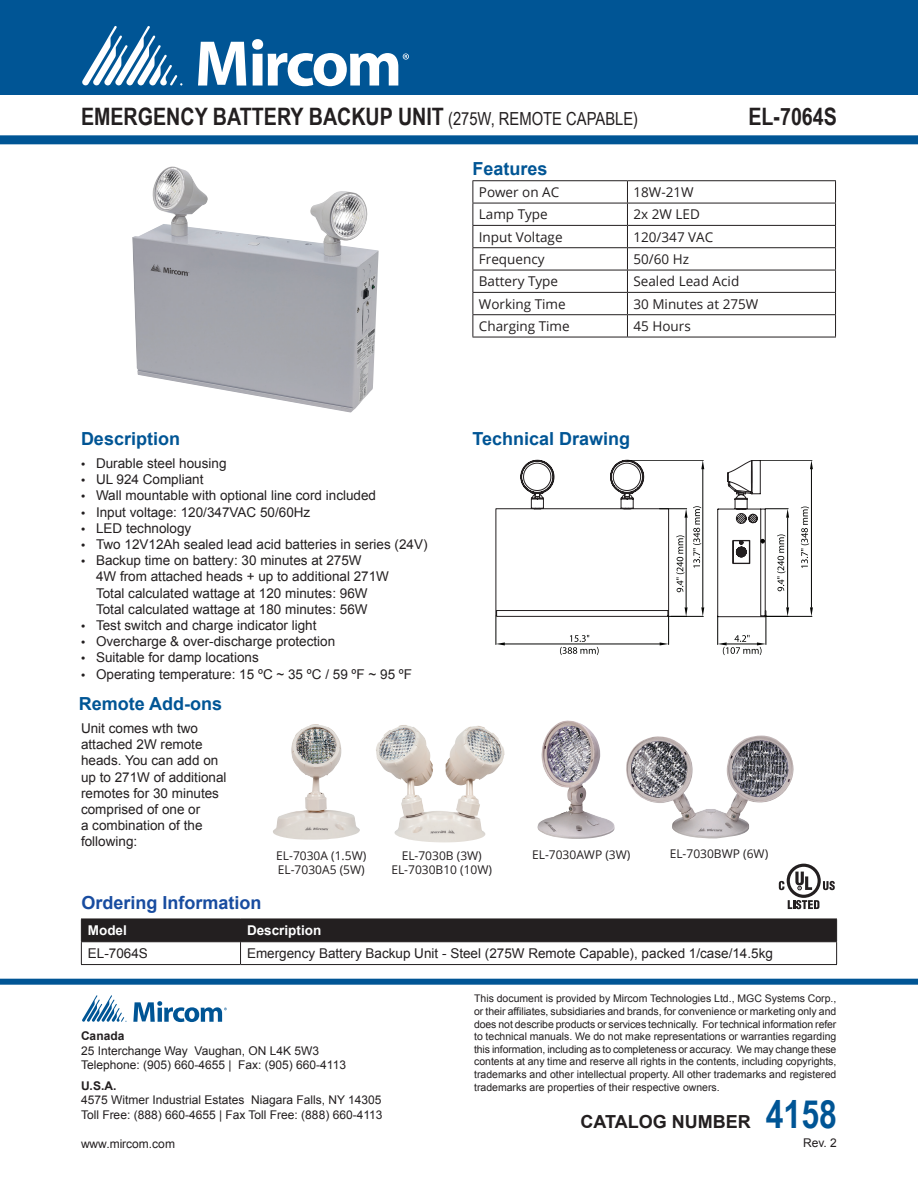
<style>
.page{position:relative;width:918px;height:1188px;background:#fff}
.page>*{position:absolute;margin:0;border:0;box-sizing:border-box;transform-origin:0 0}
.t1{font:700 24px "Arial Narrow";color:#231f20}
.Table_Headers{font:700 18px "Arial";color:#005595}
.ParaStyle01-Leading_Auto__Align_Left{font:700 18px "Arial";color:#184ca0}
.ParaStyle01-Leading_Auto__Align_Left-2{font:700 18px "Arial";color:#231f20}
.t2{font:13.5px/16.2px "Arial";color:#231f20}
.Table_Headers-2{font:13.5px "Open Sans";color:#231f20}
.heading_2{font:700 13.5px "Arial";color:#fff}
.ParaStyle01-Leading_Auto__Align_Left-3{font:12px "Arial";color:#231f20}
.t3{font:12px "Open Sans";color:#231f20}
.ParaStyle01-Leading_Auto__Align_Left-4{font:700 12px "Arial";color:#231f20}
.t4{font:10.5px/12.6px "Arial";color:#231f20;text-align:justify}
.s1{font-weight:400;font-size:18px}
.s2{font-family:"Myriad Pro";font-size:15px}
.s3{font-family:"Arial Narrow";font-size:39px;color:#005595}
</style>
<div class="page">
<div style="left:0;top:0;width:918px;height:94px;background:#005595"></div>
<svg style="left:198px;top:42px;width:48px;height:44px"></svg>
<svg style="left:82px;top:26px;width:100px;height:60px"></svg>
<svg style="left:252px;top:39px;width:157px;height:47px"></svg>
<div style="left:0;top:135px;width:918px;height:9px;background:#005595"></div>
<div style="left:0;top:979px;width:918px;height:6px;background:#005595"></div>
<svg style="left:82px;top:995px;width:44px;height:27px"></svg>
<svg style="left:133px;top:1001px;width:94px;height:21px"></svg>
<svg style="left:81px;top:919px;width:756px;height:45px"></svg>
<hr style="left:81px;top:964px;width:160px;height:1px;background:#231f20">
<hr style="left:241px;top:964px;width:596px;height:1px;background:#231f20">
<img style="left:132px;top:167px;width:247px;height:246px">
<svg style="left:788px;top:900px;width:31px;height:9px"></svg>
<svg style="left:823px;top:881px;width:12px;height:9px"></svg>
<svg style="left:787px;top:864px;width:34px;height:34px"></svg>
<div style="left:790px;top:867px;width:28px;height:28px;background:#fff;border-radius:50%"></div>
<svg style="left:795px;top:872px;width:17px;height:18px"></svg>
<svg style="left:779px;top:881px;width:5px;height:9px"></svg>
<hr style="left:472px;top:180px;width:155px;height:1px;background:#231f20">
<hr style="left:627px;top:180px;width:209px;height:1px;background:#231f20">
<hr style="left:472px;top:203px;width:155px;height:1px;background:#231f20">
<hr style="left:627px;top:203px;width:209px;height:1px;background:#231f20">
<hr style="left:472px;top:225px;width:155px;height:1px;background:#231f20">
<hr style="left:627px;top:225px;width:209px;height:1px;background:#231f20">
<hr style="left:472px;top:247px;width:155px;height:1px;background:#231f20">
<hr style="left:627px;top:247px;width:209px;height:1px;background:#231f20">
<hr style="left:472px;top:270px;width:155px;height:1px;background:#231f20">
<hr style="left:627px;top:270px;width:209px;height:1px;background:#231f20">
<hr style="left:472px;top:292px;width:155px;height:1px;background:#231f20">
<hr style="left:627px;top:292px;width:209px;height:1px;background:#231f20">
<hr style="left:472px;top:314px;width:155px;height:1px;background:#231f20">
<svg style="left:472px;top:181px;width:1px;height:156px"></svg>
<hr style="left:627px;top:314px;width:209px;height:1px;background:#231f20">
<svg style="left:627px;top:181px;width:1px;height:156px"></svg>
<svg style="left:835px;top:181px;width:1px;height:156px"></svg>
<hr style="left:472px;top:337px;width:155px;height:1px;background:#231f20">
<hr style="left:627px;top:337px;width:209px;height:1px;background:#231f20">
<img style="left:376px;top:725px;width:109px;height:117px">
<img style="left:273px;top:724px;width:87px;height:116px">
<svg style="left:801px;top:507px;width:8px;height:61px"></svg>
<hr style="left:761px;top:460px;width:51px;height:1px;background:#040503">
<hr style="left:766px;top:616px;width:46px;height:1px;background:#040503">
<hr style="left:811px;top:469px;width:1px;height:138px;background:#040503">
<svg style="left:810px;top:460px;width:3px;height:9px"></svg>
<svg style="left:810px;top:607px;width:3px;height:9px"></svg>
<svg style="left:496px;top:460px;width:293px;height:195px"></svg>
<img style="left:537px;top:720px;width:78px;height:119px">
<img style="left:626px;top:735px;width:168px;height:103px">
<p class="t1" style="left:81px;top:99px;width:559px">EMERGENCY BATTERY BACKUP UNIT <span class="s1">(275W, REMOTE CAPABLE)</span></p>
<p class="t1" style="left:748px;top:99px;width:90px">EL-7064S</p>
<p class="Table_Headers" style="left:81px;top:427px;width:101px">Description</p>
<p class="t2" style="left:81px;top:455px;width:147px"><span class="s2">•</span> Durable steel housing</p>
<p class="t2" style="left:81px;top:472px;width:124px"><span class="s2">•</span> UL 924 Compliant</p>
<p class="t2" style="left:81px;top:488px;width:297px"><span class="s2">•</span> Wall mountable with optional line cord included</p>
<p class="t2" style="left:81px;top:504px;width:231px"><span class="s2">•</span> Input voltage: 120/347VAC 50/60Hz</p>
<p class="t2" style="left:81px;top:520px;width:112px"><span class="s2">•</span> LED technology</p>
<p class="t2" style="left:81px;top:536px;width:348px"><span class="s2">•</span> Two 12V12Ah sealed lead acid batteries in series (24V)</p>
<p class="t2" style="left:96px;top:553px;width:295px;text-indent:-15px"><span class="s2">•</span> Backup time on battery: 30 minutes at 275W<br>4W from attached heads + up to additional 271W Total calculated wattage at 120 minutes: 96W Total calculated wattage at 180 minutes: 56W</p>
<p class="t2" style="left:81px;top:617px;width:237px"><span class="s2">•</span> Test switch and charge indicator light</p>
<p class="t2" style="left:81px;top:634px;width:256px"><span class="s2">•</span> Overcharge &amp; over-discharge protection</p>
<p class="t2" style="left:81px;top:650px;width:179px"><span class="s2">•</span> Suitable for damp locations</p>
<p class="t2" style="left:81px;top:666px;width:333px"><span class="s2">•</span> Operating temperature: 15 ºC ~ 35 ºC / 59 ºF ~ 95 ºF</p>
<p class="Table_Headers" style="left:472px;top:157px;width:77px">Features</p>
<p class="Table_Headers-2" style="left:479px;top:183px;width:82px">Power on AC</p>
<p class="Table_Headers-2" style="left:633px;top:183px;width:62px">18W-21W</p>
<p class="Table_Headers-2" style="left:479px;top:205px;width:70px">Lamp Type</p>
<p class="Table_Headers-2" style="left:633px;top:205px;width:68px">2x 2W LED</p>
<p class="Table_Headers-2" style="left:479px;top:228px;width:85px">Input Voltage</p>
<p class="Table_Headers-2" style="left:633px;top:228px;width:81px">120/347 VAC</p>
<p class="Table_Headers-2" style="left:479px;top:250px;width:67px">Frequency</p>
<p class="Table_Headers-2" style="left:633px;top:250px;width:57px">50/60 Hz</p>
<p class="Table_Headers-2" style="left:479px;top:272px;width:81px">Battery Type</p>
<p class="Table_Headers-2" style="left:633px;top:272px;width:107px">Sealed Lead Acid</p>
<p class="Table_Headers-2" style="left:479px;top:295px;width:88px">Working Time</p>
<p class="Table_Headers-2" style="left:633px;top:295px;width:126px">30 Minutes at 275W</p>
<p class="Table_Headers-2" style="left:479px;top:317px;width:92px">Charging Time</p>
<p class="Table_Headers-2" style="left:633px;top:317px;width:59px">45 Hours</p>
<p class="Table_Headers" style="left:472px;top:427px;width:159px">Technical Drawing</p>
<p class="Table_Headers" style="left:79px;top:692px;width:145px">Remote Add-ons</p>
<p class="t2" style="left:81px;top:720px;width:139px">Unit comes wth two attached 2W remote heads. You can add on</p>
<p class="t2" style="left:81px;top:769px;width:147px">up to 271W of additional</p>
<p class="t2" style="left:81px;top:785px;width:140px">remotes for 30 minutes comprised of one or<br>a combination of the following:</p>
<p class="t3" style="left:276px;top:847px;width:92px">EL-7030A (1.5W)</p>
<p class="t3" style="left:278px;top:861px;width:88px">EL-7030A5 (5W)</p>
<p class="t3" style="left:402px;top:847px;width:82px">EL-7030B (3W)</p>
<p class="t3" style="left:391px;top:861px;width:102px">EL-7030B10 (10W)</p>
<p class="t3" style="left:532px;top:847px;width:100px">EL-7030AWP (3W)</p>
<p class="t3" style="left:670px;top:845px;width:100px">EL-7030BWP (6W)</p>
<p class="ParaStyle01-Leading_Auto__Align_Left" style="left:82px;top:891px;width:182px">Ordering Information</p>
<p class="heading_2" style="left:88px;top:922px;width:41px">Model</p>
<p class="heading_2" style="left:247px;top:922px;width:76px">Description</p>
<p class="t2" style="left:88px;top:945px;width:62px">EL-7064S</p>
<p class="t2" style="left:247px;top:945px;width:527px">Emergency Battery Backup Unit - Steel (275W Remote Capable), packed 1/case/14.5kg</p>
<p class="ParaStyle01-Leading_Auto__Align_Left-4" style="left:81px;top:1028px;width:45px">Canada</p>
<p class="ParaStyle01-Leading_Auto__Align_Left-3" style="left:81px;top:1042px;width:240px">25 Interchange Way Vaughan, ON L4K 5W3</p>
<p class="ParaStyle01-Leading_Auto__Align_Left-3" style="left:81px;top:1057px;width:267px">Telephone: (905) 660-4655 | Fax: (905) 660-4113</p>
<p class="ParaStyle01-Leading_Auto__Align_Left-4" style="left:81px;top:1078px;width:37px">U.S.A.</p>
<p class="ParaStyle01-Leading_Auto__Align_Left-3" style="left:81px;top:1092px;width:302px">4575 Witmer Industrial Estates Niagara Falls, NY 14305</p>
<p class="ParaStyle01-Leading_Auto__Align_Left-3" style="left:81px;top:1107px;width:303px">Toll Free: (888) 660-4655 | Fax Toll Free: (888) 660-4113</p>
<p class="ParaStyle01-Leading_Auto__Align_Left-3" style="left:81px;top:1136px;width:95px">www.mircom.com</p>
<p class="t4" style="left:474px;top:993px;width:364px">This document is provided by Mircom Technologies Ltd., MGC Systems Corp., or their affiliates, subsidiaries and brands, for convenience or marketing only and does not describe products or services technically. For technical information refer to technical manuals. We do not make representations or warranties regarding this information, including as to completeness or accuracy. We may change these contents at any time and reserve all rights in the contents, including copyrights, trademarks and other intellectual property. All other trademarks and registered trademarks are properties of their respective owners.</p>
<p class="ParaStyle01-Leading_Auto__Align_Left-2" style="left:581px;top:1110px;width:258px">CATALOG NUMBER <span class="s3">4158</span></p>
<p class="ParaStyle01-Leading_Auto__Align_Left-3" style="left:803px;top:1135px;width:35px">Rev. 2</p>
</div>
